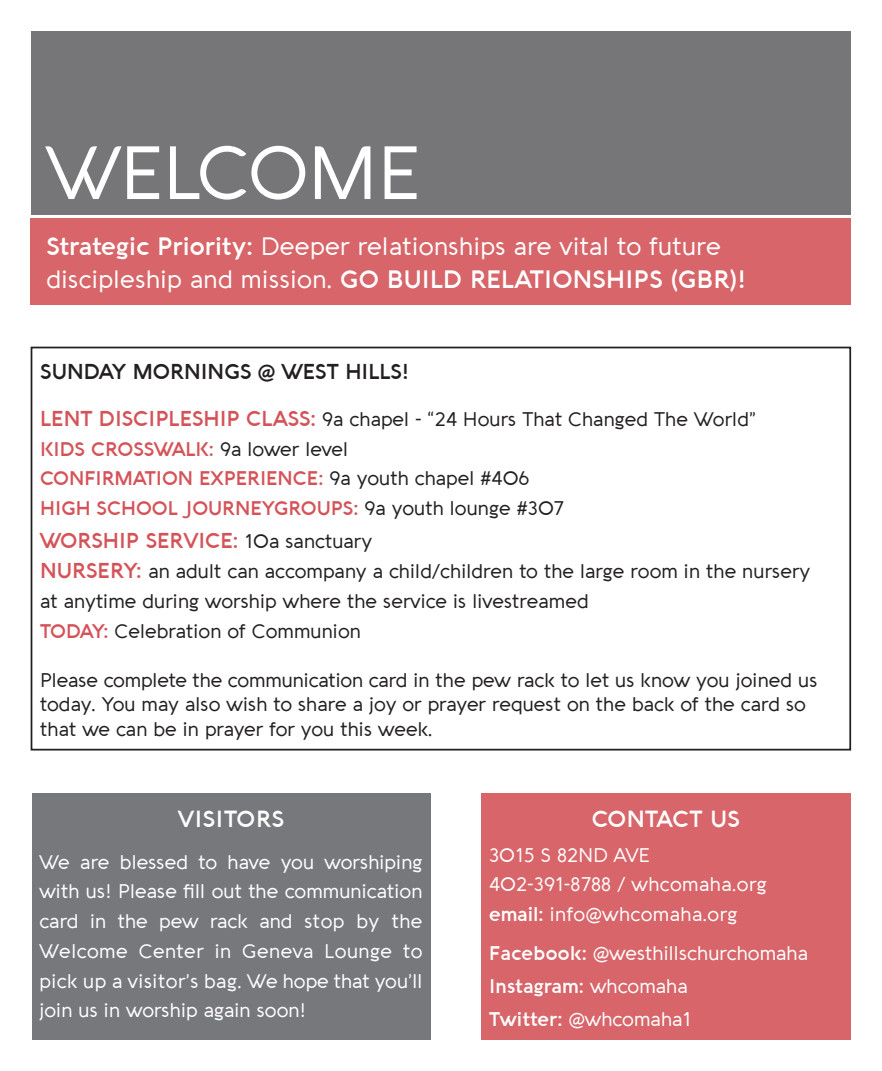
<style>
.page{position:relative;width:882px;height:1071px;background:#fff}
.page>*{position:absolute;margin:0;border:0;box-sizing:border-box;transform-origin:0 0}
.t1{font:73.5px "Aquawax";color:#fff}
.t2{font:24.5px/33.2px "Aquawax";letter-spacing:.01em;color:#fff}
.t3{font:600 22.75px "Aquawax";letter-spacing:.02em;color:#fff}
.t4{font:600 21px "Aquawax";color:#d45359}
.t5{font:600 21px "Aquawax";color:#231f20}
.t6{font:19.25px/29.8px "Aquawax";color:#231f20}
.t7{font:19.25px/29.8px "Aquawax";color:#fff}
.s1{font-weight:600}
.s2{font-weight:600;font-size:21px;color:#d45359}
.s3{font-weight:600;color:#d45359}
.s4{font-weight:400;font-size:19.25px;color:#231f20}
</style>
<div class="page">
<div style="left:32px;top:32px;width:819px;height:183px;background:#767679"></div>
<div style="left:31px;top:218px;width:820px;height:87px;background:#d76569"></div>
<div style="left:481px;top:793px;width:369px;height:247px;background:#d76569"></div>
<div style="left:32px;top:793px;width:399px;height:247px;background:#77787c"></div>
<div style="left:31px;top:347px;width:820px;height:404px;border:2px solid #231f20"></div>
<h1 class="t1" style="left:46px;top:130px;width:376px">WELCOME</h1>
<p class="t2" style="left:46px;top:229px;width:701px"><span class="s1">Strategic Priority:</span> Deeper relationships are vital to future discipleship and mission. <span class="s1">GO BUILD RELATIONSHIPS (GBR)!</span></p>
<p class="t5" style="left:40px;top:358px;width:371px">SUNDAY MORNINGS @ WEST HILLS!</p>
<p class="t6" style="left:40px;top:404px;width:717px"><span class="s2">LENT DISCIPLESHIP CLASS:</span> 9a chapel - “24 Hours That Changed The World” <span class="s3">KIDS CROSSWALK:</span> 9a lower level<br><span class="s3">CONFIRMATION EXPERIENCE:</span> 9a youth chapel #406<br><span class="s3">HIGH SCHOOL JOURNEYGROUPS:</span> 9a youth lounge #307</p>
<p class="t4" style="left:40px;top:528px;width:334px">WORSHIP SERVICE: <span class="s4">10a sanctuary</span></p>
<p class="t6" style="left:40px;top:556px;width:772px"><span class="s2">NURSERY:</span> an adult can accompany a child/children to the large room in the nursery at anytime during worship where the service is livestreamed<br><span class="s3">TODAY:</span> Celebration of Communion</p>
<p class="t6" style="left:40px;top:667px;width:779px;line-height:24.5px">Please complete the communication card in the pew rack to let us know you joined us today. You may also wish to share a joy or prayer request on the back of the card so that we can be in prayer for you this week.</p>
<p class="t3" style="left:178px;top:805px;width:108px">VISITORS</p>
<p class="t7" style="left:39px;top:847px;width:385px;text-align:justify">We are blessed to have you worshiping with us! Please fill out the communication card in the pew rack and stop by the Welcome Center in Geneva Lounge to pick up a visitor’s bag. We hope that you’ll join us in worship again soon!</p>
<p class="t3" style="left:592px;top:805px;width:150px">CONTACT US</p>
<p class="t7" style="left:489px;top:840px;width:279px">3015 S 82ND AVE<br>402-391-8788 / whcomaha.org <span class="s1">email:</span> info@whcomaha.org</p>
<p class="t7" style="left:489px;top:936px;width:321px;line-height:33.2px"><span class="s1">Facebook:</span> @westhillschurchomaha<br><span class="s1">Instagram:</span> whcomaha<br><span class="s1">Twitter:</span> @whcomaha1</p>
</div>
